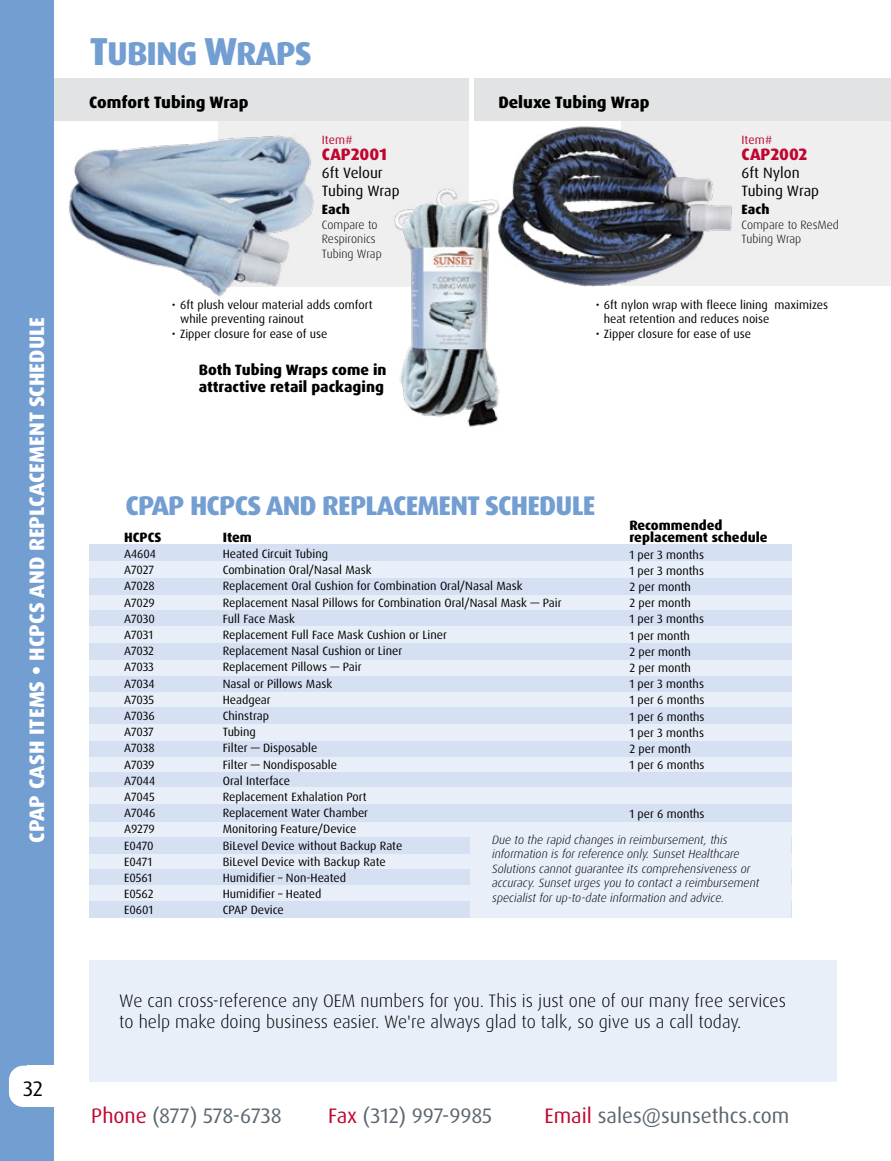
<style>
.page{position:relative;width:891px;height:1161px;background:#fff}
.page>*{position:absolute;margin:0;border:0;box-sizing:border-box;transform-origin:0 0}
.t1{font:800 33px "Dax OT";letter-spacing:-.03em;color:#739ed2}
.t2{font:800 27px "Dax OT";letter-spacing:-.03em;color:#739ed2}
.t3{font:21px "Dax OT";color:#596670}
.t4{font:800 21px "Dax OT";color:#fff}
.t5{font:21px "Dax OT";color:#000}
.t6{font:300 18px/21.6px "Dax OT";color:#000}
.t7{font:800 16.5px "Dax OT";color:#000}
.t8{font:800 16.5px "Dax OT";color:#c00630}
.t9{font:800 15px/16.5px "Dax OT";color:#000}
.t10{font:15px/18px "Dax OT";color:#000}
.t11{font:800 13.5px/12px "Dax OT";color:#000}
.t12{font:12px/16.2px "Dax OT";color:#000}
.t13{font:italic 300 12px/14.4px "Dax OT";color:#000}
.t14{font:300 12px/14.4px "Dax OT";color:#000}
.t15{font:12px "Dax OT";color:#c00630}
.s1{font-size:39px}
.s2{color:#c00630}
</style>
<div class="page">
<div style="left:219px;top:101px;width:250px;height:186px;background:#efeff0"></div>
<img style="left:69px;top:134px;width:245px;height:163px">
<div style="left:622px;top:101px;width:269px;height:185px;background:#efeff0"></div>
<div style="left:9px;top:78px;width:460px;height:43px;background:#e2e3e4"></div>
<div style="left:475px;top:78px;width:416px;height:43px;background:#e2e3e4"></div>
<img style="left:502px;top:125px;width:230px;height:162px">
<img style="left:394px;top:189px;width:108px;height:238px">
<div style="left:89px;top:960px;width:748px;height:122px;background:#e9eff8"></div>
<div style="left:89px;top:561px;width:703px;height:18px;background:#e9eff8"></div>
<div style="left:89px;top:690px;width:703px;height:18px;background:#e9eff8"></div>
<div style="left:89px;top:819px;width:703px;height:18px;background:#e9eff8"></div>
<div style="left:89px;top:544px;width:703px;height:17px;background:#d6e0f3"></div>
<div style="left:89px;top:593px;width:703px;height:17px;background:#e9eff8"></div>
<div style="left:89px;top:722px;width:703px;height:19px;background:#e9eff8"></div>
<div style="left:89px;top:851px;width:703px;height:19px;background:#e9eff8"></div>
<div style="left:89px;top:578px;width:703px;height:16px;background:#d6e0f3"></div>
<div style="left:89px;top:708px;width:703px;height:16px;background:#d6e0f3"></div>
<div style="left:89px;top:837px;width:703px;height:17px;background:#d6e0f3"></div>
<div style="left:89px;top:626px;width:703px;height:18px;background:#e9eff8"></div>
<div style="left:89px;top:754px;width:703px;height:19px;background:#e9eff8"></div>
<div style="left:89px;top:883px;width:703px;height:18px;background:#e9eff8"></div>
<div style="left:89px;top:610px;width:703px;height:16px;background:#d6e0f3"></div>
<div style="left:89px;top:741px;width:703px;height:15px;background:#d6e0f3"></div>
<div style="left:89px;top:870px;width:703px;height:15px;background:#d6e0f3"></div>
<div style="left:89px;top:658px;width:703px;height:18px;background:#e9eff8"></div>
<div style="left:89px;top:787px;width:703px;height:17px;background:#e9eff8"></div>
<div style="left:89px;top:643px;width:703px;height:17px;background:#d6e0f3"></div>
<div style="left:89px;top:773px;width:703px;height:14px;background:#d6e0f3"></div>
<div style="left:89px;top:901px;width:703px;height:17px;background:#d6e0f3"></div>
<div style="left:470px;top:828px;width:321px;height:90px;background:#e9eff8"></div>
<div style="left:89px;top:676px;width:703px;height:16px;background:#d6e0f3"></div>
<div style="left:89px;top:804px;width:703px;height:17px;background:#d6e0f3"></div>
<div style="left:0;top:0;width:54px;height:1161px;background:#739ed2"></div>
<div style="left:9px;top:1066px;width:45px;height:41px;background:#fff;border-radius:14px"></div>
<div style="left:27px;top:1066px;width:29px;height:41px;background:#fff"></div>
<h3 class="t4" style="left:23px;top:843px;width:527px;rotate:-90deg">CPAP CASH ITEMS • HCPCS AND REPLCACEMENT SCHEDULE</h3>
<h3 class="t5" style="left:23px;top:1076px;width:21px">32</h3>
<h1 class="t1" style="left:89px;top:32px;width:224px"><span class="s1">T</span>UBING <span class="s1">W</span>RAPS</h1>
<h3 class="t7" style="left:89px;top:92px;width:161px">Comfort Tubing Wrap</h3>
<h3 class="t7" style="left:498px;top:92px;width:153px">Deluxe Tubing Wrap</h3>
<p class="t15" style="left:322px;top:132px;width:32px">Item#</p>
<h3 class="t8" style="left:322px;top:144px;width:66px">CAP2001</h3>
<p class="t10" style="left:322px;top:164px;width:79px">6ft Velour<br>Tubing Wrap</p>
<p class="t11" style="left:322px;top:204px;width:29px">Each</p>
<p class="t14" style="left:322px;top:218px;width:61px">Compare to<br>Respironics<br>Tubing Wrap</p>
<p class="t15" style="left:742px;top:132px;width:32px">Item#</p>
<h3 class="t8" style="left:742px;top:144px;width:67px">CAP2002</h3>
<p class="t10" style="left:742px;top:164px;width:79px">6ft Nylon<br>Tubing Wrap</p>
<p class="t11" style="left:742px;top:204px;width:29px">Each</p>
<p class="t14" style="left:742px;top:218px;width:99px">Compare to ResMed<br>Tubing Wrap</p>
<p class="t12" style="left:180px;top:298px;width:194px;line-height:14.4px;text-indent:-8px">• 6ft plush velour material adds comfort while preventing rainout</p>
<p class="t12" style="left:172px;top:326px;width:157px">• Zipper closure for ease of use</p>
<p class="t9" style="left:199px;top:362px;width:189px">Both Tubing Wraps come in attractive retail packaging</p>
<p class="t12" style="left:604px;top:298px;width:226px;line-height:14.4px;text-indent:-8px">• 6ft nylon wrap with fleece lining maximizes heat retention and reduces noise</p>
<p class="t12" style="left:596px;top:326px;width:157px">• Zipper closure for ease of use</p>
<h2 class="t2" style="left:125px;top:488px;width:472px">CPAP HCPCS AND REPLACEMENT SCHEDULE</h2>
<p class="t11" style="left:124px;top:531px;width:39px">HCPCS</p>
<p class="t12" style="left:124px;top:546px;width:33px">A4604<br>A7027<br>A7028<br>A7029<br>A7030<br>A7031<br>A7032<br>A7033<br>A7034<br>A7035<br>A7036<br>A7037<br>A7038<br>A7039<br>A7044<br>A7045<br>A7046<br>A9279<br>E0470<br>E0471<br>E0561<br>E0562<br>E0601</p>
<p class="t11" style="left:629px;top:520px;width:140px">Recommended replacement schedule</p>
<p class="t12" style="left:629px;top:547px;width:77px">1 per 3 months<br>1 per 3 months<br>2 per month<br>2 per month<br>1 per 3 months<br>1 per month<br>2 per month<br>2 per month<br>1 per 3 months<br>1 per 6 months<br>1 per 6 months<br>1 per 3 months<br>2 per month<br>1 per 6 months</p>
<p class="t12" style="left:629px;top:806px;width:77px">1 per 6 months</p>
<p class="t11" style="left:223px;top:531px;width:31px">Item</p>
<p class="t12" style="left:223px;top:546px;width:340px">Heated Circuit Tubing<br>Combination Oral/Nasal Mask<br>Replacement Oral Cushion for Combination Oral/Nasal Mask<br>Replacement Nasal Pillows for Combination Oral/Nasal Mask — Pair<br>Full Face Mask<br>Replacement Full Face Mask Cushion or Liner<br>Replacement Nasal Cushion or Liner<br>Replacement Pillows — Pair<br>Nasal or Pillows Mask<br>Headgear<br>Chinstrap<br>Tubing<br>Filter — Disposable<br>Filter — Nondisposable<br>Oral Interface<br>Replacement Exhalation Port<br>Replacement Water Chamber<br>Monitoring Feature/Device<br>BiLevel Device without Backup Rate<br>BiLevel Device with Backup Rate<br>Humidifier – Non-Heated<br>Humidifier – Heated<br>CPAP Device</p>
<p class="t13" style="left:492px;top:833px;width:269px">Due to the rapid changes in reimbursement, this information is for reference only. Sunset Healthcare Solutions cannot guarantee its comprehensiveness or accuracy. Sunset urges you to contact a reimbursement specialist for up-to-date information and advice.</p>
<h3 class="t6" style="left:119px;top:990px;width:668px">We can cross-reference any OEM numbers for you. This is just one of our many free services to help make doing business easier. We're always glad to talk, so give us a call today.</h3>
<h3 class="t3" style="left:91px;top:1103px;width:192px"><span class="s2">Phone</span> (877) 578-6738</h3>
<h3 class="t3" style="left:328px;top:1103px;width:166px"><span class="s2">Fax</span> (312) 997-9985</h3>
<h3 class="t3" style="left:544px;top:1103px;width:246px"><span class="s2">Email</span> sales@sunsethcs.com</h3>
</div>
